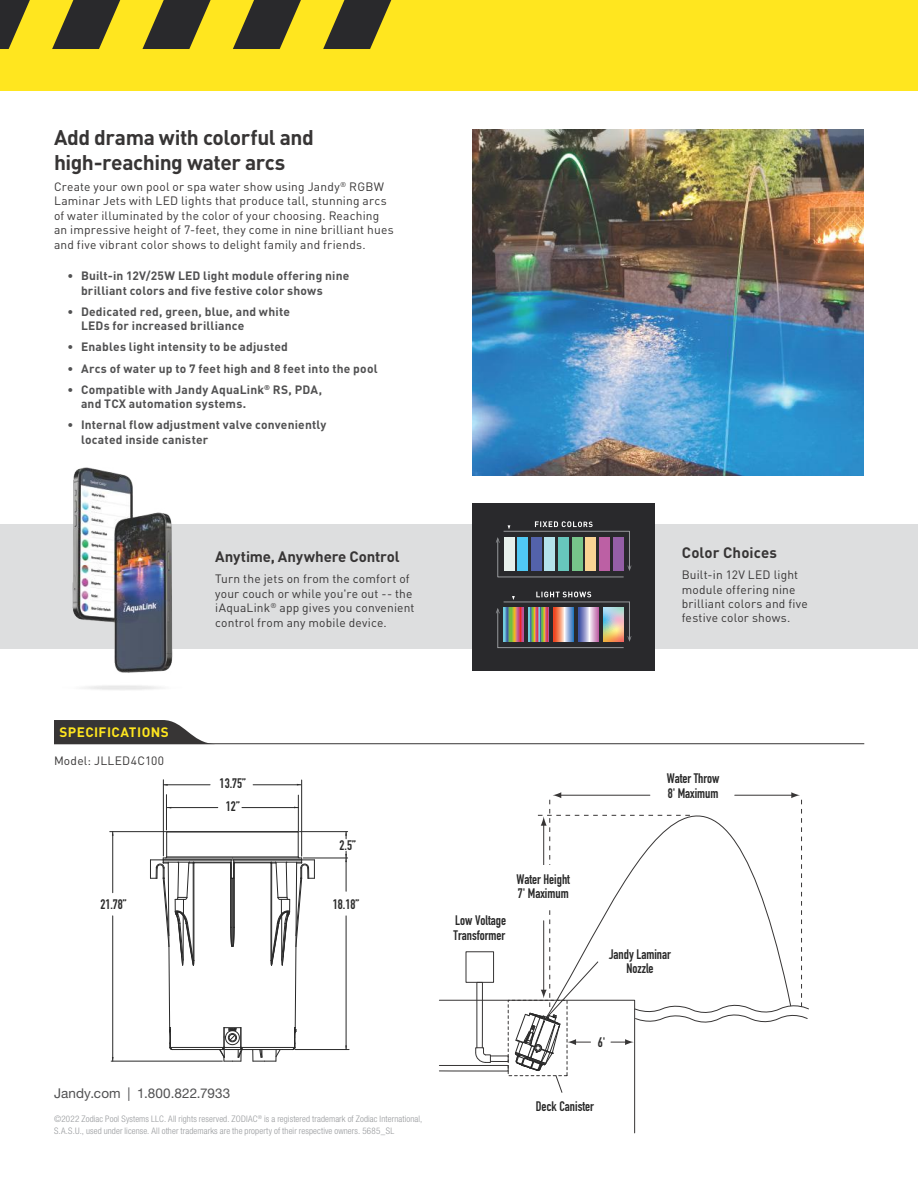
<style>
.page{position:relative;width:918px;height:1188px;background:#fff}
.page>*{position:absolute;margin:0;border:0;box-sizing:border-box;transform-origin:0 0}
.t1{font:700 21px/25.2px "DIN Pro";letter-spacing:-.02em;color:#373535}
.t2{font:700 15px "DIN Pro";color:#373535}
.t3{font:700 13.65px/14.4px "DIN Condensed";color:#292929}
.t4{font:13.5px "Helvetica Neue LT Pro";letter-spacing:.01em;color:#515152}
.t5{font:700 13.5px "DIN Pro";letter-spacing:.03em;color:#ffe61f}
.t6{font:12px/14.4px "DIN Pro";letter-spacing:.015em;color:#373535}
.t7{font:700 12px/14.4px "DIN Pro";letter-spacing:.02em;color:#515152}
.t8{font:300 condensed 9px/11.6px "Helvetica Neue LT Pro";letter-spacing:.015em;color:#97999c}
</style>
<div class="page">
<img style="left:472px;top:130px;width:392px;height:345px">
<div style="left:0;top:0;width:918px;height:90px;background:#ffe61f"></div>
<svg style="left:323px;top:0;width:68px;height:49px"></svg>
<svg style="left:233px;top:0;width:68px;height:49px"></svg>
<svg style="left:142px;top:0;width:69px;height:49px"></svg>
<svg style="left:52px;top:0;width:68px;height:49px"></svg>
<svg style="left:0;top:0;width:30px;height:49px"></svg>
<hr style="left:163px;top:858px;width:69px;height:1px;background:#292929">
<hr style="left:232px;top:858px;width:70px;height:1px;background:#292929">
<hr style="left:167px;top:831px;width:131px;height:1px;background:#292929">
<hr style="left:163px;top:859px;width:68px;height:1px;background:#292929">
<hr style="left:234px;top:859px;width:68px;height:1px;background:#292929">
<hr style="left:232px;top:878px;width:1px;height:68px;background:#292929">
<hr style="left:231px;top:878px;width:1px;height:49px;background:#292929">
<hr style="left:233px;top:878px;width:1px;height:49px;background:#292929">
<hr style="left:230px;top:863px;width:1px;height:64px;background:#292929">
<hr style="left:234px;top:863px;width:1px;height:64px;background:#292929">
<hr style="left:194px;top:862px;width:36px;height:1px;background:#292929">
<hr style="left:235px;top:862px;width:36px;height:1px;background:#292929">
<hr style="left:241px;top:1047px;width:53px;height:1px;background:#292929">
<hr style="left:170px;top:1047px;width:54px;height:1px;background:#292929">
<svg style="left:230px;top:926px;width:5px;height:21px"></svg>
<hr style="left:173px;top:1049px;width:50px;height:1px;background:#292929">
<hr style="left:242px;top:1049px;width:50px;height:1px;background:#292929">
<svg style="left:219px;top:1027px;width:24px;height:35px"></svg>
<hr style="left:167px;top:857px;width:131px;height:1px;background:#292929">
<hr style="left:167px;top:832px;width:131px;height:1px;background:#292929">
<svg style="left:229px;top:859px;width:6px;height:20px"></svg>
<svg style="left:150px;top:831px;width:45px;height:220px"></svg>
<svg style="left:252px;top:831px;width:63px;height:231px"></svg>
<hr style="left:303px;top:858px;width:45px;height:1px;background:#292929">
<hr style="left:299px;top:831px;width:49px;height:1px;background:#292929">
<svg style="left:345px;top:832px;width:2px;height:7px"></svg>
<svg style="left:345px;top:851px;width:2px;height:11px"></svg>
<hr style="left:295px;top:1049px;width:54px;height:1px;background:#292929">
<hr style="left:346px;top:916px;width:1px;height:134px;background:#292929">
<hr style="left:346px;top:858px;width:1px;height:33px;background:#292929">
<hr style="left:111px;top:1061px;width:111px;height:1px;background:#292929">
<hr style="left:110px;top:831px;width:56px;height:1px;background:#292929">
<hr style="left:112px;top:916px;width:1px;height:145px;background:#292929">
<hr style="left:112px;top:832px;width:1px;height:61px;background:#292929">
<hr style="left:163px;top:780px;width:1px;height:76px;background:#292929">
<hr style="left:298px;top:795px;width:1px;height:36px;background:#292929">
<hr style="left:166px;top:795px;width:1px;height:35px;background:#292929">
<hr style="left:242px;top:807px;width:56px;height:1px;background:#292929">
<hr style="left:167px;top:807px;width:51px;height:1px;background:#292929">
<hr style="left:301px;top:780px;width:1px;height:76px;background:#292929">
<hr style="left:253px;top:785px;width:48px;height:1px;background:#292929">
<hr style="left:163px;top:785px;width:47px;height:1px;background:#292929">
<svg style="left:439px;top:792px;width:370px;height:341px"></svg>
<div style="left:539px;top:866px;width:24px;height:42px;background:#fff"></div>
<svg style="left:54px;top:738px;width:154px;height:5px"></svg>
<hr style="left:54px;top:743px;width:810px;height:1px;background:#373535">
<div style="left:0;top:525px;width:918px;height:124px;background:#dddedf"></div>
<img style="left:0;top:467px;width:265px;height:271px">
<div style="left:472px;top:503px;width:183px;height:168px;background:#29292c"></div>
<svg style="left:496px;top:592px;width:135px;height:56px"></svg>
<svg style="left:496px;top:521px;width:135px;height:57px"></svg>
<h1 class="t1" style="left:54px;top:122px;width:262px">Add drama with colorful and high-reaching water arcs</h1>
<p class="t6" style="left:54px;top:178px;width:341px">Create your own pool or spa water show using Jandy<sup>®</sup> RGBW Laminar Jets with LED lights that produce tall, stunning arcs of water illuminated by the color of your choosing. Reaching an impressive height of 7-feet, they come in nine brilliant hues and five vibrant color shows to delight family and friends.</p>
<p class="t7" style="left:81px;top:267px;width:270px;text-indent:-14px">• Built-in 12V/25W LED light module offering nine brilliant colors and five festive color shows</p>
<p class="t7" style="left:81px;top:303px;width:210px;text-indent:-14px">• Dedicated red, green, blue, and white<br>LEDs for increased brilliance</p>
<p class="t7" style="left:68px;top:338px;width:222px">• Enables light intensity to be adjusted</p>
<p class="t7" style="left:68px;top:360px;width:312px">• Arcs of water up to 7 feet high and 8 feet into the pool</p>
<p class="t7" style="left:81px;top:381px;width:243px;text-indent:-14px">• Compatible with Jandy AquaLink<sup>®</sup> RS, PDA, and TCX automation systems.</p>
<p class="t7" style="left:81px;top:416px;width:247px;text-indent:-14px">• Internal flow adjustment valve conveniently located inside canister</p>
<p class="t2" style="left:215px;top:544px;width:186px">Anytime, Anywhere Control</p>
<p class="t6" style="left:215px;top:571px;width:201px">Turn the jets on from the comfort of your couch or while you're out -- the iAquaLink<sup>®</sup> app gives you convenient control from any mobile device.</p>
<p class="t2" style="left:682px;top:540px;width:97px">Color Choices</p>
<p class="t6" style="left:682px;top:566px;width:128px">Built-in 12V LED light module offering nine brilliant colors and five festive color shows.</p>
<p class="t5" style="left:60px;top:721px;width:111px">SPECIFICATIONS</p>
<p class="t6" style="left:54px;top:753px;width:112px">Model: JLLED4C100</p>
<p class="t3" style="left:220px;top:776px;width:28px">13.75”</p>
<p class="t3" style="left:226px;top:799px;width:15px">12”</p>
<p class="t3" style="left:339px;top:838px;width:18px">2.5”</p>
<p class="t3" style="left:100px;top:897px;width:28px">21.78”</p>
<p class="t3" style="left:333px;top:897px;width:28px">18.18”</p>
<p class="t4" style="left:54px;top:1085px;width:178px">Jandy.com | 1.800.822.7933</p>
<p class="t8" style="left:54px;top:1113px;width:370px">©2022 Zodiac Pool Systems LLC. All rights reserved. ZODIAC<sup>®</sup> is a registered trademark of Zodiac International,<br>S.A.S.U., used under license. All other trademarks are the property of their respective owners. 5685_SL</p>
<p class="t3" style="left:667px;top:771px;width:54px">Water Throw<br>8' Maximum</p>
<p class="t3" style="left:454px;top:913px;width:54px">Low Voltage<br>Transformer</p>
<p class="t3" style="left:516px;top:872px;width:55px">Water Height<br>7' Maximum</p>
<p class="t3" style="left:609px;top:947px;width:63px;text-align:center">Jandy Laminar<br>Nozzle</p>
<p class="t3" style="left:598px;top:1035px;width:9px">6'</p>
<p class="t3" style="left:536px;top:1099px;width:60px">Deck Canister</p>
</div>
